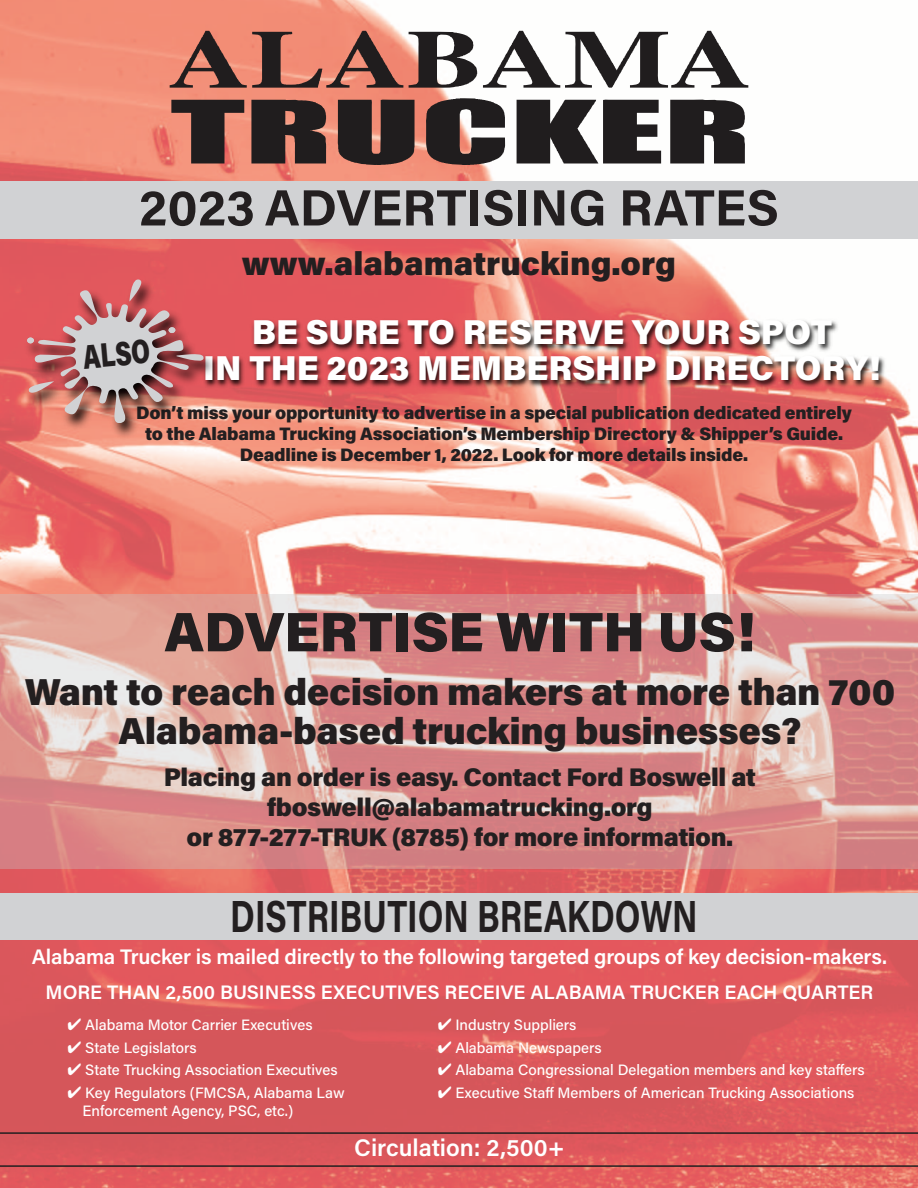
<style>
.page{position:relative;width:918px;height:1188px;background:#fff}
.page>*{position:absolute;margin:0;border:0;box-sizing:border-box;transform-origin:0 0}
.t1{font:900 55.5px "Acumin Pro";color:#231f20}
.t2{font:700 51px "Acumin Pro";color:#231f20}
.t3{font:700 45px "Acumin Pro";color:#231f20;scale:.75 1}
.t4{font:900 37.5px/39px "Acumin Pro";letter-spacing:-.01em;color:#231f20;text-align:center}
.t5{font:900 34.5px "Acumin Pro";color:#fff}
.t6{font:900 33.9px "Acumin Pro";color:#231f20;scale:.72 1}
.t7{font:900 33px "Acumin Pro";color:#231f20}
.t8{font:900 25.5px "Acumin Pro";letter-spacing:-.015em;color:#231f20}
.t9{font:600 24px "Acumin Pro";color:#fff}
.t10{font:600 21px "Acumin Pro";letter-spacing:-.01em;color:#fff}
.t11{font:600 19.5px "Acumin Pro";color:#fff}
.t12{font:900 18px "Acumin Pro";letter-spacing:-.015em;color:#231f20}
.t13{font:500 15px "Acumin Pro";color:#fff}
</style>
<div class="page">
<img style="left:0;top:0;width:918px;height:1188px">
<svg style="left:170px;top:31px;width:578px;height:134px"></svg>
<div style="left:0;top:182px;width:918px;height:57px;background:#d1d2d4"></div>
<img style="left:282px;top:308px;width:631px;height:102px">
<img style="left:0;top:239px;width:282px;height:247px">
<svg style="left:27px;top:279px;width:177px;height:144px;background:#ca7d7d"></svg>
<div style="left:0;top:594px;width:918px;height:275px;background:#c7c8ca;opacity:.35"></div>
<hr style="left:0;top:1132px;width:918px;height:2px;background:#231f20">
<hr style="left:0;top:1165px;width:918px;height:2px;background:#231f20">
<div style="left:0;top:894px;width:918px;height:46px;background:#d1d2d4"></div>
<p class="t2" style="left:139px;top:178px;width:642px">2023 ADVERTISING RATES</p>
<p class="t7" style="left:242px;top:251px;width:435px">www.alabamatrucking.org</p>
<p class="t5" style="left:252px;top:319px;width:582px">BE SURE TO RESERVE YOUR SPOT</p>
<p class="t5" style="left:203px;top:355px;width:679px">IN THE 2023 MEMBERSHIP DIRECTORY!</p>
<p class="t12" style="left:136px;top:406px;width:717px">Don’t miss your opportunity to advertise in a special publication dedicated entirely</p>
<p class="t12" style="left:145px;top:427px;width:700px">to the Alabama Trucking Association’s Membership Directory &amp; Shipper’s Guide.</p>
<p class="t12" style="left:240px;top:448px;width:510px">Deadline is December 1, 2022. Look for more details inside.</p>
<p class="t6" style="left:82px;top:344px;width:95px;rotate:-5deg">ALSO</p>
<p class="t1" style="left:164px;top:611px;width:592px">ADVERTISE WITH US!</p>
<p class="t4" style="left:25px;top:676px;width:872px">Want to reach decision makers at more than 700<br>Alabama-based trucking businesses?</p>
<p class="t8" style="left:164px;top:768px;width:594px">Placing an order is easy. Contact Ford Boswell at</p>
<p class="t8" style="left:267px;top:798px;width:387px">fboswell@alabamatrucking.org</p>
<p class="t8" style="left:187px;top:828px;width:548px">or 877-277-TRUK (8785) for more information.</p>
<p class="t3" style="left:230px;top:891px;width:625px">DISTRIBUTION BREAKDOWN</p>
<p class="t10" style="left:32px;top:949px;width:857px">Alabama Trucker is mailed directly to the following targeted groups of key decision-makers.</p>
<p class="t11" style="left:46px;top:985px;width:829px">MORE THAN 2,500 BUSINESS EXECUTIVES RECEIVE ALABAMA TRUCKER EACH QUARTER</p>
<p class="t13" style="left:68px;top:1019px;width:247px">✔ Alabama Motor Carrier Executives</p>
<p class="t13" style="left:438px;top:1019px;width:140px">✔ Industry Suppliers</p>
<p class="t13" style="left:68px;top:1042px;width:131px">✔ State Legislators</p>
<p class="t13" style="left:438px;top:1042px;width:165px">✔ Alabama Newspapers</p>
<p class="t13" style="left:68px;top:1064px;width:272px">✔ State Trucking Association Executives</p>
<p class="t13" style="left:438px;top:1064px;width:429px">✔ Alabama Congressional Delegation members and key staffers</p>
<p class="t13" style="left:68px;top:1087px;width:279px">✔ Key Regulators (FMCSA, Alabama Law</p>
<p class="t13" style="left:438px;top:1087px;width:418px">✔ Executive Staff Members of American Trucking Associations</p>
<p class="t13" style="left:83px;top:1105px;width:212px">Enforcement Agency, PSC, etc.)</p>
<p class="t9" style="left:354px;top:1139px;width:212px">Circulation: 2,500+</p>
</div>
